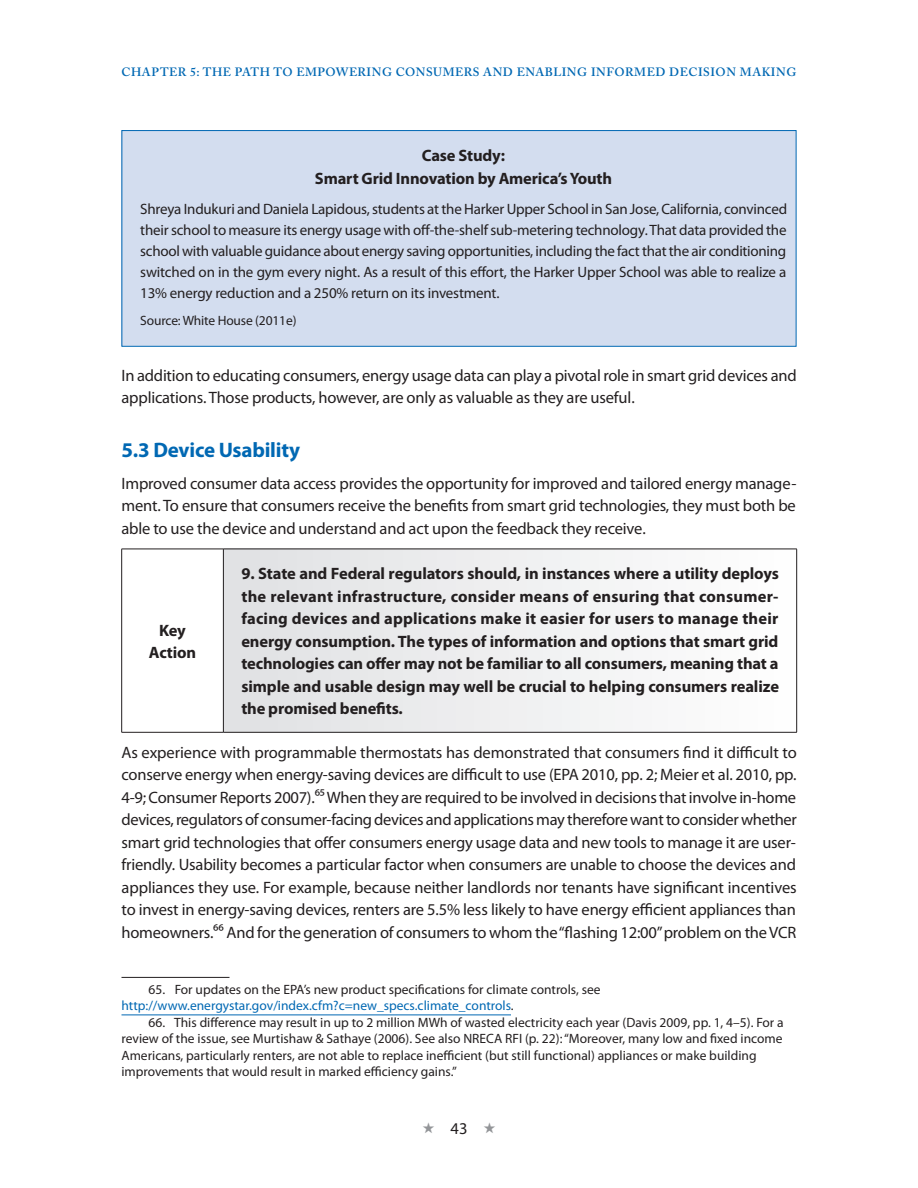
<style>
.page{position:relative;width:918px;height:1188px;background:#fff}
.page>*{position:absolute;margin:0;border:0;box-sizing:border-box;transform-origin:0 0}
.Head_Level_2{font:700 21px "Myriad Pro";letter-spacing:-.01em;color:#0168b3}
.Text{font:16.5px/22.5px "Myriad Pro";letter-spacing:-.01em;color:#231f20;text-align:justify}
.Text-2{font:700 16.5px/22.5px "Myriad Pro";letter-spacing:-.01em;color:#231f20;text-align:center}
.Key_Action_Centered{font:700 16.5px/22.5px "Myriad Pro";letter-spacing:-.01em;color:#231f20;text-align:center}
.t1{font:15px/21px "Myriad Pro";letter-spacing:-.01em;color:#231f20;text-align:justify}
.Footnote{font:13.5px/16.5px "Myriad Pro";color:#231f20}
.t2{font:600 12px "Adobe Caslon Pro";letter-spacing:.045em;color:#0168b3}
.s1{color:#0168b3}
.s2{color:#939598}
</style>
<div class="page">
<div style="left:122px;top:131px;width:674px;height:215px;background:#d3ddef"></div>
<div style="left:122px;top:130px;width:674px;height:217px;border:1px solid #0168b3"></div>
<div style="left:223px;top:549px;width:574px;height:183px;background:linear-gradient(to right,#e0e1e3,#fefefe)"></div>
<hr style="left:122px;top:549px;width:101px;height:1px;background:#231f20">
<hr style="left:121px;top:549px;width:1px;height:183px;background:#231f20">
<hr style="left:223px;top:549px;width:574px;height:1px;background:#231f20">
<hr style="left:223px;top:549px;width:1px;height:183px;background:#231f20">
<hr style="left:796px;top:549px;width:1px;height:183px;background:#231f20">
<hr style="left:122px;top:732px;width:101px;height:1px;background:#231f20">
<hr style="left:223px;top:732px;width:574px;height:1px;background:#231f20">
<hr style="left:122px;top:977px;width:108px;height:1px;background:#231f20">
<hr style="left:122px;top:1015px;width:389px;height:1px;background:#0168b3">
<p class="t2" style="left:122px;top:65px;width:20px">CHAPTER</p>
<p class="t2" style="left:190px;top:65px;width:63px">5: THE PATH</p>
<p class="t2" style="left:274px;top:65px;width:43px">TO EMPOWERING</p>
<p class="t2" style="left:396px;top:65px;width:20px">CONSUMERS</p>
<p class="t2" style="left:483px;top:65px;width:11px">AND</p>
<p class="t2" style="left:517px;top:65px;width:19px">ENABLING</p>
<p class="t2" style="left:591px;top:65px;width:16px">INFORMED</p>
<p class="t2" style="left:669px;top:65px;width:20px">DECISION</p>
<p class="t2" style="left:740px;top:65px;width:23px">MAKING</p>
<p class="Text-2" style="left:315px;top:144px;width:299px">Case Study:<br>Smart Grid Innovation by America’s Youth</p>
<p class="t1" style="left:140px;top:198px;width:648px">Shreya Indukuri and Daniela Lapidous, students at the Harker Upper School in San Jose, California, convinced their school to measure its energy usage with off-the-shelf sub-metering technology. That data provided the school with valuable guidance about energy saving opportunities, including the fact that the air conditioning switched on in the gym every night. As a result of this effort, the Harker Upper School was able to realize a 13% energy reduction and a 250% return on its investment.</p>
<p class="Footnote" style="left:140px;top:312px;width:158px">Source: White House (2011e)</p>
<p class="Text" style="left:122px;top:364px;width:677px">In addition to educating consumers, energy usage data can play a pivotal role in smart grid devices and applications. Those products, however, are only as valuable as they are useful.</p>
<p class="Head_Level_2" style="left:122px;top:436px;width:180px">5.3 Device Usability</p>
<p class="Text" style="left:122px;top:472px;width:676px">Improved consumer data access provides the opportunity for improved and tailored energy manage&shy;ment. To ensure that consumers receive the benefits from smart grid technologies, they must both be able to use the device and understand and act upon the feedback they receive.</p>
<p class="Text-2" style="left:241px;top:562px;width:539px;text-align:justify">9. State and Federal regulators should, in instances where a utility deploys the relevant infrastructure, consider means of ensuring that consumer&shy;facing devices and applications make it easier for users to manage their energy consumption. The types of information and options that smart grid technologies can offer may not be familiar to all consumers, meaning that a simple and usable design may well be crucial to helping consumers realize the promised benefits.</p>
<p class="Text" style="left:122px;top:741px;width:677px">As experience with programmable thermostats has demonstrated that consumers find it difficult to conserve energy when energy-saving devices are difficult to use (EPA 2010, pp. 2; Meier et al. 2010, pp.<br>4-9; Consumer Reports 2007).65 When they are required to be involved in decisions that involve in-home devices, regulators of consumer-facing devices and applications may therefore want to consider whether smart grid technologies that offer consumers energy usage data and new tools to manage it are user&shy;friendly. Usability becomes a particular factor when consumers are unable to choose the devices and appliances they use. For example, because neither landlords nor tenants have significant incentives to invest in energy-saving devices, renters are 5.5% less likely to have energy efficient appliances than homeowners.66 And for the generation of consumers to whom the “flashing 12:00” problem on the VCR</p>
<p class="Key_Action_Centered" style="left:149px;top:618px;width:49px">Key<br>Action</p>
<p class="Footnote" style="left:122px;top:981px;width:481px;text-indent:27px">65. For updates on the EPA’s new product specifications for climate controls, see <span class="s1">http://www.energystar.gov/index.cfm?c=new_specs.climate_controls</span>.</p>
<p class="Footnote" style="left:122px;top:1014px;width:664px;text-indent:27px">66. This difference may result in up to 2 million MWh of wasted electricity each year (Davis 2009, pp. 1, 4–5). For a review of the issue, see Murtishaw &amp; Sathaye (2006). See also NRECA RFI (p. 22): “Moreover, many low and fixed income Americans, particularly renters, are not able to replace inefficient (but still functional) appliances or make building improvements that would result in marked efficiency gains.”</p>
<p class="Text" style="left:422px;top:1117px;width:75px"><span class="s2">★</span>43<span class="s2">★</span></p>
</div>
